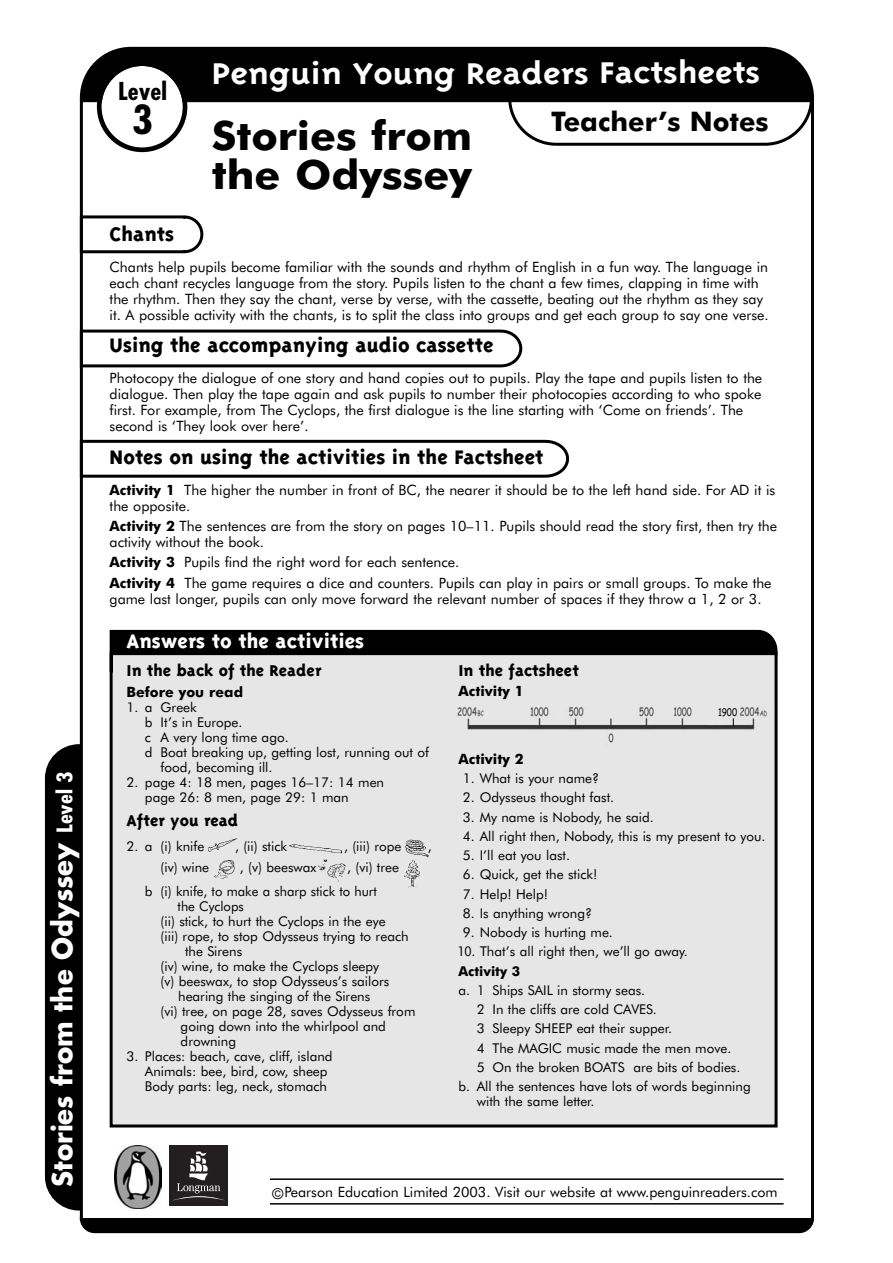
<style>
.page{position:relative;width:893px;height:1263px;background:#fff}
.page>*{position:absolute;margin:0;border:0;box-sizing:border-box;transform-origin:0 0}
.t1{font:700 40.5px/39px "Futura BT";color:#000;scale:1.05 1}
.t2{font:700 condensed 39px "Futura";color:#000;scale:1.09 1}
.t3{font:700 34.5px "Triplex";color:#fff;scale:1.13 1}
.t4{font:700 27px "Futura";color:#fff;scale:.96 1}
.t5{font:700 27px "Futura BT";color:#000}
.t6{font:700 condensed 24px "Futura";color:#000;scale:1.09 1}
.t7{font:800 22.5px "Triplex";color:#000}
.t8{font:800 22.5px "Triplex";color:#fff}
.t9{font:800 18px "Triplex";color:#000}
.t10{font:14.25px/16px "Futura BT";color:#000}
.t11{font:700 14.25px "Futura BT";color:#000}
.t12{font:13.5px/15px "Futura BT";color:#000}
.t13{font:700 13.5px "Futura BT";color:#000}
.t14{font:10.5px "Comic Sans MS";color:#000;scale:.8 1}
.s1{font-stretch:condensed;font-size:21px}
.s2{font-weight:700}
.s3{font-family:"Futura"}
</style>
<div class="page">
<div style="left:80px;top:1203px;width:734px;height:30px;background:#000;border-radius:15px"></div>
<div style="left:80px;top:47px;width:734px;height:102px;background:#000;border-radius:51px"></div>
<div style="left:45px;top:744px;width:133px;height:467px;background:#000;border-radius:34px"></div>
<div style="left:83px;top:102px;width:728px;height:1116px;background:#fff"></div>
<svg style="left:508px;top:50px;width:305px;height:96px"></svg>
<svg style="left:97px;top:66px;width:90px;height:86px"></svg>
<hr style="left:270px;top:1178px;width:513px;height:2px;background:#000">
<hr style="left:270px;top:1203px;width:513px;height:2px;background:#000">
<img style="left:115px;top:1145px;width:47px;height:63px">
<div style="left:169px;top:1146px;width:59px;height:60px;background:#231f20"></div>
<svg style="left:173px;top:1151px;width:52px;height:50px"></svg>
<div style="left:110px;top:630px;width:667px;height:22px;background:#000"></div>
<div style="left:113px;top:655px;width:661px;height:470px;background:#e6e6e6"></div>
<div style="left:110px;top:652px;width:667px;height:476px;border:3px solid #000"></div>
<svg style="left:80px;top:330px;width:442px;height:37px"></svg>
<svg style="left:80px;top:440px;width:489px;height:38px"></svg>
<svg style="left:80px;top:215px;width:123px;height:38px"></svg>
<img style="left:207px;top:838px;width:31px;height:14px">
<img style="left:214px;top:860px;width:21px;height:19px">
<img style="left:318px;top:859px;width:28px;height:23px">
<img style="left:404px;top:860px;width:16px;height:28px">
<img style="left:289px;top:844px;width:53px;height:10px">
<img style="left:405px;top:839px;width:24px;height:19px">
<img style="left:457px;top:706px;width:310px;height:37px">
<div style="left:707px;top:700px;width:20px;height:25px;background:#e6e6e6"></div>
<h3 class="t4" style="left:50px;top:1187px;width:434px;rotate:-90deg">Stories from the Odyssey <span class="s1">Level 3</span></h3>
<h3 class="t6" style="left:118px;top:81px;width:46px">Level</h3>
<h2 class="t2" style="left:132px;top:103px;width:21px">3</h2>
<h3 class="t3" style="left:212px;top:60px;width:487px">Penguin Young Readers Factsheets</h3>
<h1 class="t1" style="left:212px;top:119px;width:249px">Stories from the Odyssey</h1>
<h3 class="t5" style="left:551px;top:110px;width:219px">Teacher’s Notes</h3>
<h3 class="t7" style="left:110px;top:225px;width:66px">Chants</h3>
<p class="t10" style="left:110px;top:260px;width:660px">Chants help pupils become familiar with the sounds and rhythm of English in a fun way. The language in each chant recycles language from the story. Pupils listen to the chant a few times, clapping in time with the rhythm. Then they say the chant, verse by verse, with the cassette, beating out the rhythm as they say it. A possible activity with the chants, is to split the class into groups and get each group to say one verse.</p>
<h3 class="t7" style="left:110px;top:336px;width:385px">Using the accompanying audio cassette</h3>
<p class="t10" style="left:110px;top:371px;width:654px">Photocopy the dialogue of one story and hand copies out to pupils. Play the tape and pupils listen to the dialogue. Then play the tape again and ask pupils to number their photocopies according to who spoke first. For example, from The Cyclops, the first dialogue is the line starting with ‘Come on friends’. The second is ‘They look over here’.</p>
<h3 class="t7" style="left:110px;top:448px;width:435px">Notes on using the activities in the Factsheet</h3>
<p class="t10" style="left:110px;top:483px;width:667px"><span class="s2">Activity 1</span> The higher the number in front of BC, the nearer it should be to the left hand side. For AD it is the opposite.</p>
<p class="t10" style="left:110px;top:519px;width:669px"><span class="s2">Activity 2</span> The sentences are from the story on pages 10–11. Pupils should read the story first, then try the activity without the book.</p>
<p class="t10" style="left:110px;top:553px;width:663px;line-height:20.2px"><span class="s2">Activity 3</span> Pupils find the right word for each sentence.<br><span class="s2">Activity 4</span> The game requires a dice and counters. Pupils can play in pairs or small groups. To make the</p>
<p class="t10" style="left:110px;top:592px;width:653px">game last longer, pupils can only move forward the relevant number of spaces if they throw a 1, 2 or 3.</p>
<h3 class="t8" style="left:126px;top:632px;width:239px">Answers to the activities</h3>
<p class="t9" style="left:127px;top:663px;width:196px">In the back of the Reader</p>
<p class="t11" style="left:127px;top:686px;width:118px">Before you read</p>
<p class="t12" style="left:127px;top:700px;width:72px">1. a Greek</p>
<p class="t12" style="left:145px;top:715px;width:99px">b It’s in Europe.</p>
<p class="t12" style="left:145px;top:730px;width:145px">c A very long time ago.</p>
<p class="t12" style="left:145px;top:745px;width:285px">d Boat breaking up, getting lost, running out of</p>
<p class="t12" style="left:161px;top:760px;width:113px">food, becoming ill.</p>
<p class="t12" style="left:145px;top:775px;width:241px;text-indent:-18px">2. page 4: 18 men, pages 16–17: 14 men page 26: 8 men, page 29: 1 man</p>
<p class="t9" style="left:127px;top:813px;width:113px">After you read</p>
<p class="t12" style="left:127px;top:840px;width:79px">2. a (i) knife</p>
<p class="t12" style="left:235px;top:840px;width:54px">, (ii) stick</p>
<p class="t12" style="left:344px;top:840px;width:59px">, (iii) rope</p>
<p class="t12" style="left:428px;top:840px;width:5px">,</p>
<p class="t12" style="left:161px;top:861px;width:50px">(iv) wine</p>
<p class="t12" style="left:240px;top:861px;width:78px">, (v) beeswax</p>
<p class="t12" style="left:145px;top:857px;width:256px;line-height:23.5px;text-indent:202px">, (vi) tree b (i) knife, to make a sharp stick to hurt</p>
<p class="t12" style="left:178px;top:900px;width:68px">the Cyclops</p>
<p class="t12" style="left:161px;top:915px;width:227px">(ii) stick, to hurt the Cyclops in the eye</p>
<p class="t12" style="left:161px;top:930px;width:249px">(iii) rope, to stop Odysseus trying to reach</p>
<p class="t12" style="left:185px;top:945px;width:59px">the Sirens</p>
<p class="t12" style="left:161px;top:960px;width:220px">(iv) wine, to make the Cyclops sleepy</p>
<p class="t12" style="left:161px;top:975px;width:230px">(v) beeswax, to stop Odysseus’s sailors</p>
<p class="t12" style="left:178px;top:990px;width:194px">hearing the singing of the Sirens</p>
<p class="t12" style="left:161px;top:1005px;width:256px">(vi) tree, on page 28, saves Odysseus from</p>
<p class="t12" style="left:181px;top:1020px;width:207px">going down into the whirlpool and</p>
<p class="t12" style="left:181px;top:1035px;width:57px">drowning</p>
<p class="t12" style="left:145px;top:1050px;width:189px;text-indent:-18px">3. Places: beach, cave, cliff, island<br>Animals: bee, bird, cow, sheep<br>Body parts: leg, neck, stomach</p>
<p class="t9" style="left:458px;top:663px;width:122px">In the factsheet</p>
<p class="t11" style="left:458px;top:685px;width:67px">Activity 1</p>
<p class="t14" style="left:718px;top:707px;width:25px">1900</p>
<p class="t11" style="left:458px;top:753px;width:67px">Activity 2</p>
<p class="t12" style="left:463px;top:772px;width:138px">1. What is your name?</p>
<p class="t12" style="left:463px;top:791px;width:153px">2. Odysseus thought fast.</p>
<p class="t12" style="left:463px;top:810px;width:192px">3. My name is Nobody, he said.</p>
<p class="t12" style="left:463px;top:830px;width:304px">4. All right then, Nobody, this is my present to you.</p>
<p class="t12" style="left:463px;top:849px;width:109px">5. I’ll eat you last.</p>
<p class="t12" style="left:463px;top:868px;width:136px">6. Quick, get the stick!</p>
<p class="t12" style="left:463px;top:887px;width:87px">7. Help! Help!</p>
<p class="t12" style="left:463px;top:907px;width:131px">8. Is anything wrong?</p>
<p class="t12" style="left:463px;top:926px;width:151px">9. Nobody is hurting me.</p>
<p class="t12" style="left:457px;top:945px;width:232px">10. That’s all right then, we’ll go away.</p>
<p class="t13" style="left:458px;top:965px;width:63px">Activity 3</p>
<p class="t12" style="left:458px;top:984px;width:188px">a. 1 Ships SAIL in stormy seas.</p>
<p class="t12" style="left:477px;top:1003px;width:182px">2 In the cliffs are cold CAVES.</p>
<p class="t12" style="left:477px;top:1022px;width:197px">3 Sleepy SHEEP eat their supper.</p>
<p class="t12" style="left:477px;top:1041px;width:256px">4 The MAGIC music made the men move.</p>
<p class="t12" style="left:477px;top:1061px;width:265px">5 On the broken BOATS are bits of bodies.</p>
<p class="t12" style="left:458px;top:1080px;width:294px">b. All the sentences have lots of words beginning</p>
<p class="t12" style="left:477px;top:1095px;width:119px">with the same letter.</p>
<p class="t10" style="left:272px;top:1185px;width:507px"><span class="s3">©</span>Pearson Education Limited 2003. Visit our website at www.penguinreaders.com</p>
</div>
